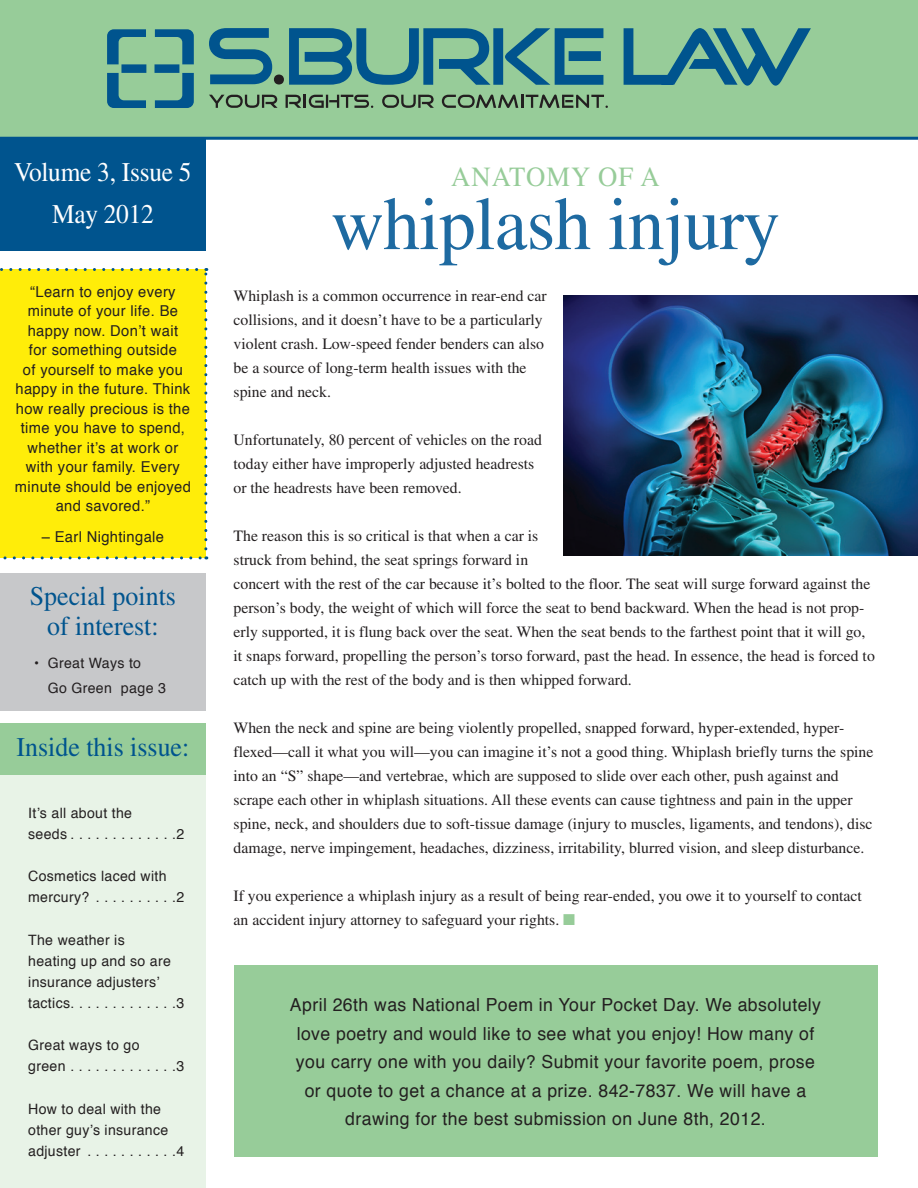
<style>
.page{position:relative;width:918px;height:1188px;background:#fff}
.page>*{position:absolute;margin:0;border:0;box-sizing:border-box;transform-origin:0 0}
.t1{font:75px "Times";letter-spacing:-.01em;color:#1e6aa1}
.t2{font:27.75px "Times";letter-spacing:.04em;color:#97cc99;scale:.96 1}
.t3{font:27px/30px "Times";color:#00548e;text-align:center;scale:.96 1}
.t4{font:27px/42px "Times";letter-spacing:-.01em;color:#fff;text-align:center;scale:.94 1}
.t5{font:18px/28.5px "Helvetica";letter-spacing:.025em;color:#231f20;text-align:center}
.t6{font:15.75px/24px "Times LT Std";color:#231f20}
.t7{font:15px/19.5px "Helvetica";letter-spacing:.025em;color:#231f20;text-align:center}
.t8{font:14.25px/21px "Helvetica";letter-spacing:.02em;color:#231f20}
.s1{color:#97cc99}
</style>
<div class="page">
<div style="left:0;top:127px;width:206px;height:124px;background:#00548e"></div>
<div style="left:0;top:0;width:918px;height:138px;background:#97cc99"></div>
<hr style="left:0;top:137px;width:918px;height:3px;background:#00548e">
<svg style="left:209px;top:95px;width:69px;height:13px"></svg>
<svg style="left:286px;top:95px;width:87px;height:13px"></svg>
<svg style="left:382px;top:95px;width:52px;height:13px"></svg>
<svg style="left:442px;top:95px;width:166px;height:13px"></svg>
<svg style="left:209px;top:28px;width:602px;height:58px"></svg>
<svg style="left:107px;top:29px;width:87px;height:79px"></svg>
<div style="left:0;top:769px;width:206px;height:419px;background:#e8f3e7"></div>
<div style="left:0;top:723px;width:206px;height:52px;background:#97cc99"></div>
<div style="left:0;top:270px;width:206px;height:288px;background:#ffed09"></div>
<svg style="left:3px;top:556px;width:204px;height:3px"></svg>
<svg style="left:204px;top:268px;width:3px;height:281px"></svg>
<svg style="left:0;top:268px;width:197px;height:3px"></svg>
<div style="left:0;top:573px;width:206px;height:137px;background:#c7c8ca"></div>
<img style="left:563px;top:296px;width:355px;height:260px">
<div style="left:234px;top:966px;width:644px;height:191px;background:#97cc99"></div>
<h3 class="t4" style="left:14px;top:150px;width:190px">Volume 3, Issue 5<br>May 2012</h3>
<p class="t7" style="left:15px;top:282px;width:177px">“Learn to enjoy every minute of your life. Be happy now. Don’t wait<br>for something outside<br>of yourself to make you happy in the future. Think how really precious is the time you have to spend, whether it’s at work or with your family. Every minute should be enjoyed and savored. ”</p>
<p class="t7" style="left:42px;top:527px;width:124px">– Earl Nightingale</p>
<h3 class="t3" style="left:30px;top:581px;width:154px">Special points of interest:</h3>
<p class="t8" style="left:48px;top:651px;width:120px;line-height:25.5px;text-indent:-14px">• Great Ways to<br>Go Green page 3</p>
<h3 class="t3" style="left:17px;top:732px;width:182px">Inside this issue:</h3>
<p class="t8" style="left:28px;top:802px;width:157px">It’s all about the<br>seeds . . . . . . . . . . . . 2</p>
<p class="t8" style="left:28px;top:866px;width:157px">Cosmetics laced with mercury? . . . . . . . . . 2</p>
<p class="t8" style="left:28px;top:930px;width:157px">The weather is<br>heating up and so are insurance adjusters’ tactics . . . . . . . . . . . . 3</p>
<p class="t8" style="left:28px;top:1035px;width:157px">Great ways to go<br>green . . . . . . . . . . . . 3</p>
<p class="t8" style="left:28px;top:1099px;width:158px">How to deal with the other guy’s insurance adjuster . . . . . . . . . . 4</p>
<h2 class="t2" style="left:451px;top:161px;width:219px">anatomy of a</h2>
<h1 class="t1" style="left:331px;top:182px;width:451px">whiplash injury</h1>
<p class="t6" style="left:234px;top:283px;width:315px">Whiplash is a common occurrence in rear-end car collisions, and it doesn’t have to be a particularly violent crash. Low-speed fender benders can also be a source of long-term health issues with the spine and neck.</p>
<p class="t6" style="left:234px;top:427px;width:310px">Unfortunately, 80 percent of vehicles on the road today either have improperly adjusted headrests or the headrests have been removed.</p>
<p class="t6" style="left:234px;top:523px;width:643px">The reason this is so critical is that when a car is<br>struck from behind, the seat springs forward in<br>concert with the rest of the car because it’s bolted to the floor. The seat will surge forward against the person’s body, the weight of which will force the seat to bend backward. When the head is not prop&shy;erly supported, it is flung back over the seat. When the seat bends to the farthest point that it will go, it snaps forward, propelling the person’s torso forward, past the head. In essence, the head is forced to catch up with the rest of the body and is then whipped forward.</p>
<p class="t6" style="left:234px;top:715px;width:641px">When the neck and spine are being violently propelled, snapped forward, hyper-extended, hyper&shy;flexed—call it what you will—you can imagine it’s not a good thing. Whiplash briefly turns the spine into an “S” shape—and vertebrae, which are supposed to slide over each other, push against and scrape each other in whiplash situations. All these events can cause tightness and pain in the upper spine, neck, and shoulders due to soft-tissue damage (injury to muscles, ligaments, and tendons), disc damage, nerve impingement, headaches, dizziness, irritability, blurred vision, and sleep disturbance.</p>
<p class="t6" style="left:234px;top:883px;width:630px">If you experience a whiplash injury as a result of being rear-ended, you owe it to yourself to contact an accident injury attorney to safeguard your rights. <span class="s1">■</span></p>
<p class="t5" style="left:290px;top:991px;width:533px">April 26th was National Poem in Your Pocket Day. We absolutely love poetry and would like to see what you enjoy! How many of you carry one with you daily? Submit your favorite poem, prose or quote to get a chance at a prize. 842-7837. We will have a drawing for the best submission on June 8th, 2012.</p>
</div>
